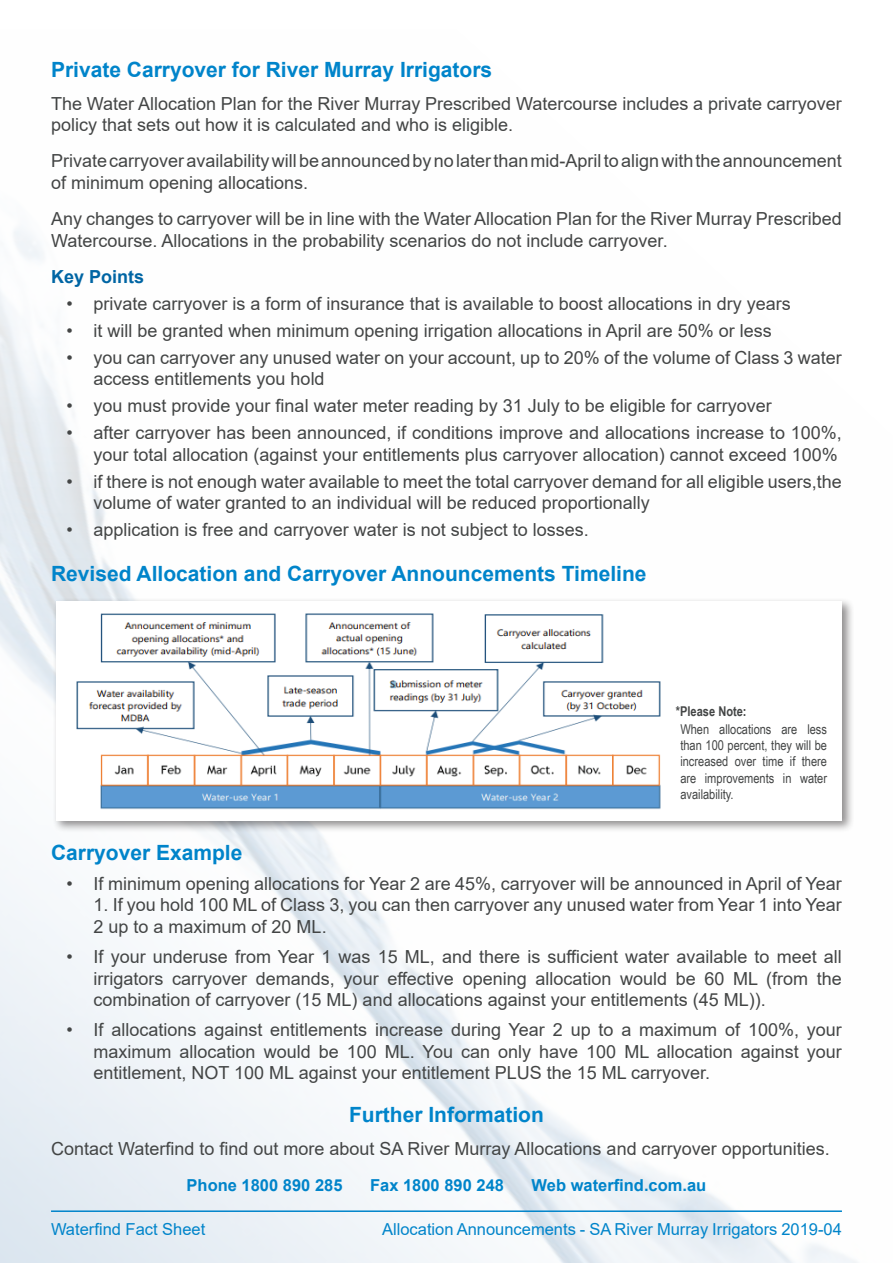
<style>
.page{position:relative;width:893px;height:1263px;background:#fff}
.page>*{position:absolute;margin:0;border:0;box-sizing:border-box;transform-origin:0 0}
.t1{font:700 21px "Arial";color:#0084ca}
.t2{font:18px/21.6px "Arial";color:#434545}
.t3{font:700 18px "Arial";color:#0065a4}
.t4{font:16.5px "Arial";color:#0084ca}
.t5{font:700 16.5px "Arial";color:#0084ca}
.t6{font:13.5px/16.2px "Arial Narrow";color:#434545;text-align:justify}
.t7{font:700 13.5px "Arial Narrow";color:#434545}
</style>
<div class="page">
<hr style="left:51px;top:1210px;width:791px;height:2px;background:#0084ca">
<div style="left:52px;top:597px;width:802px;height:236px;background:#231f20;opacity:.5"></div>
<div style="left:56px;top:601px;width:786px;height:220px;background:#fff"></div>
<img style="left:76px;top:613px;width:585px;height:197px">
<p class="t1" style="left:51px;top:55px;width:443px">Private Carryover for River Murray Irrigators</p>
<p class="t2" style="left:51px;top:93px;width:792px">The Water Allocation Plan for the River Murray Prescribed Watercourse includes a private carryover policy that sets out how it is calculated and who is eligible.</p>
<p class="t2" style="left:51px;top:150px;width:792px">Private carryover availability will be announced by no later than mid-April to align with the announcement of minimum opening allocations.</p>
<p class="t2" style="left:51px;top:208px;width:792px">Any changes to carryover will be in line with the Water Allocation Plan for the River Murray Prescribed<br>Watercourse. Allocations in the probability scenarios do not include carryover.</p>
<p class="t3" style="left:51px;top:264px;width:95px">Key Points</p>
<p class="t2" style="left:67px;top:292px;width:726px">• private carryover is a form of insurance that is available to boost allocations in dry years</p>
<p class="t2" style="left:67px;top:319px;width:707px">• it will be granted when minimum opening irrigation allocations in April are 50% or less</p>
<p class="t2" style="left:94px;top:346px;width:750px;text-indent:-27px">• you can carryover any unused water on your account, up to 20% of the volume of Class 3 water access entitlements you hold</p>
<p class="t2" style="left:67px;top:395px;width:707px">• you must provide your final water meter reading by 31 July to be eligible for carryover</p>
<p class="t2" style="left:67px;top:422px;width:777px;text-align:right">• after carryover has been announced, if conditions improve and allocations increase to 100%, your total allocation (against your entitlements plus carryover allocation) cannot exceed 100%</p>
<p class="t2" style="left:94px;top:471px;width:750px;text-indent:-27px">• if there is not enough water available to meet the total carryover demand for all eligible users,the volume of water granted to an individual will be reduced proportionally</p>
<p class="t2" style="left:67px;top:519px;width:524px">• application is free and carryover water is not subject to losses.</p>
<p class="t1" style="left:51px;top:558px;width:597px">Revised Allocation and Carryover Announcements Timeline</p>
<p class="t7" style="left:676px;top:701px;width:72px">*Please Note:</p>
<p class="t6" style="left:680px;top:720px;width:148px">When allocations are less than 100 percent, they will be increased over time if there are improvements in water availability.</p>
<p class="t1" style="left:51px;top:837px;width:193px">Carryover Example</p>
<p class="t2" style="left:67px;top:872px;width:777px">• If minimum opening allocations for Year 2 are 45%, carryover will be announced in April of Year</p>
<p class="t2" style="left:94px;top:894px;width:750px">1. If you hold 100 ML of Class 3, you can then carryover any unused water from Year 1 into Year<br>2 up to a maximum of 20 ML.</p>
<p class="t2" style="left:94px;top:946px;width:750px;text-align:justify;text-indent:-27px">• If your underuse from Year 1 was 15 ML, and there is sufficient water available to meet all irrigators carryover demands, your effective opening allocation would be 60 ML (from the combination of carryover (15 ML) and allocations against your entitlements (45 ML)).</p>
<p class="t2" style="left:94px;top:1019px;width:750px;text-align:justify;text-indent:-27px">• If allocations against entitlements increase during Year 2 up to a maximum of 100%, your maximum allocation would be 100 ML. You can only have 100 ML allocation against your entitlement, NOT 100 ML against your entitlement PLUS the 15 ML carryover.</p>
<p class="t1" style="left:349px;top:1100px;width:196px">Further Information</p>
<p class="t2" style="left:51px;top:1138px;width:780px">Contact Waterfind to find out more about SA River Murray Allocations and carryover opportunities.</p>
<p class="t5" style="left:187px;top:1173px;width:157px">Phone 1800 890 285</p>
<p class="t5" style="left:370px;top:1173px;width:135px">Fax 1800 890 248</p>
<p class="t5" style="left:532px;top:1173px;width:176px">Web waterfind.com.au</p>
<p class="t4" style="left:51px;top:1218px;width:156px">Waterfind Fact Sheet</p>
<p class="t4" style="left:382px;top:1218px;width:461px">Allocation Announcements - SA River Murray Irrigators 2019-04</p>
</div>
